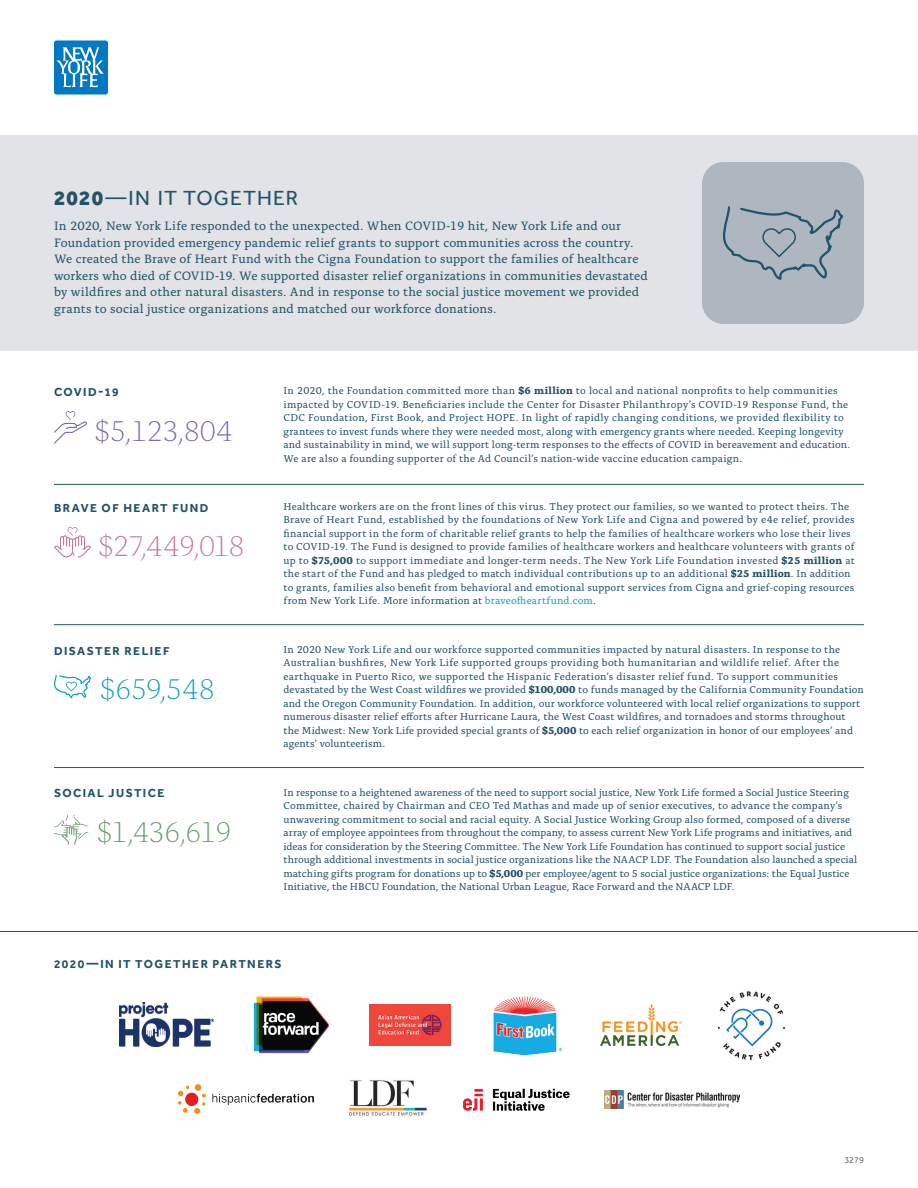
<style>
.page{position:relative;width:918px;height:1188px;background:#fff}
.page>*{position:absolute;margin:0;border:0;box-sizing:border-box;transform-origin:0 0}
.Callout__Alda_Light{font:300 30px "Alda OT";letter-spacing:-.06em;color:#c77a90}
.Callout__Alda_Light-2{font:300 30px "Alda OT";letter-spacing:-.025em;color:#726cb1}
.Callout__Alda_Light-3{font:300 30px "Alda OT";letter-spacing:-.045em;color:#6d9b70}
.Callout__Alda_Light-4{font:300 30px "Alda OT";letter-spacing:-.03em;color:#159ebf}
.Title__Effra_Regular{font:21px "NYLIC Effra";letter-spacing:.05em;color:#225367}
.Body__Alda_Regular_8{font:12.75px/16.5px "Alda OT";letter-spacing:.005em;color:#225367}
.Head__Effra_Bold_All{font:700 12px "NYLIC Effra";letter-spacing:.12em;color:#225367}
.Body__Alda_Regular_8-2{font:10.5px/13.5px "Alda OT";letter-spacing:.01em;color:#225367}
.Code__Alda_Light_8_1{font:9px "NYLIC Effra";color:#6c6d70}
.s1{font-family:"Effra";font-weight:800}
.s2{font-weight:700}
.s3{color:#159ebf}
</style>
<div class="page">
<div style="left:0;top:135px;width:918px;height:216px;background:#e1e3e7"></div>
<div style="left:702px;top:162px;width:162px;height:162px;background:#aeb7c0;border-radius:22px"></div>
<hr style="left:0;top:931px;width:918px;height:1px;background:#225367">
<svg style="left:723px;top:206px;width:120px;height:74px"></svg>
<div style="left:54px;top:41px;width:54px;height:53px;background:#0079c2;border-radius:3px"></div>
<svg style="left:56px;top:47px;width:48px;height:40px"></svg>
<hr style="left:54px;top:484px;width:810px;height:1px;background:#225367">
<hr style="left:54px;top:624px;width:810px;height:1px;background:#225367">
<hr style="left:54px;top:767px;width:810px;height:1px;background:#225367">
<svg style="left:54px;top:411px;width:33px;height:33px"></svg>
<svg style="left:54px;top:527px;width:37px;height:30px"></svg>
<svg style="left:54px;top:675px;width:37px;height:23px"></svg>
<svg style="left:54px;top:815px;width:34px;height:30px"></svg>
<img style="left:605px;top:1090px;width:135px;height:18px">
<img style="left:463px;top:1088px;width:107px;height:23px">
<img style="left:178px;top:1085px;width:135px;height:29px">
<img style="left:349px;top:1080px;width:78px;height:36px">
<img style="left:717px;top:991px;width:68px;height:70px">
<img style="left:600px;top:1004px;width:81px;height:42px">
<img style="left:119px;top:1003px;width:95px;height:44px">
<img style="left:253px;top:996px;width:76px;height:58px">
<img style="left:370px;top:1005px;width:81px;height:40px">
<img style="left:494px;top:996px;width:67px;height:58px">
<p class="Title__Effra_Regular" style="left:54px;top:186px;width:246px"><span class="s1">2020</span>—IN IT TOGETHER</p>
<p class="Body__Alda_Regular_8" style="left:54px;top:219px;width:595px">In 2020, New York Life responded to the unexpected. When COVID-19 hit, New York Life and our Foundation provided emergency pandemic relief grants to support communities across the country.<br>We created the Brave of Heart Fund with the Cigna Foundation to support the families of healthcare workers who died of COVID-19. We supported disaster relief organizations in communities devastated by wildfires and other natural disasters. And in response to the social justice movement we provided grants to social justice organizations and matched our workforce donations.</p>
<p class="Head__Effra_Bold_All" style="left:54px;top:384px;width:66px">COVID-19</p>
<p class="Body__Alda_Regular_8-2" style="left:284px;top:385px;width:568px">In 2020, the Foundation committed more than <span class="s2">$6 million</span> to local and national nonprofits to help communities impacted by COVID-19. Beneficiaries include the Center for Disaster Philanthropy’s COVID-19 Response Fund, the CDC Foundation, First Book, and Project HOPE. In light of rapidly changing conditions, we provided flexibility to grantees to invest funds where they were needed most, along with emergency grants where needed. Keeping longevity and sustainability in mind, we will support long-term responses to the effects of COVID in bereavement and education.<br>We are also a founding supporter of the Ad Council’s nation-wide vaccine education campaign.</p>
<p class="Body__Alda_Regular_8-2" style="left:284px;top:501px;width:573px">Healthcare workers are on the front lines of this virus. They protect our families, so we wanted to protect theirs. The Brave of Heart Fund, established by the foundations of New York Life and Cigna and powered by e4e relief, provides financial support in the form of charitable relief grants to help the families of healthcare workers who lose their lives to COVID-19. The Fund is designed to provide families of healthcare workers and healthcare volunteers with grants of up to <span class="s2">$75,000</span> to support immediate and longer-term needs. The New York Life Foundation invested <span class="s2">$25 million</span> at the start of the Fund and has pledged to match individual contributions up to an additional <span class="s2">$25 million</span>. In addition to grants, families also benefit from behavioral and emotional support services from Cigna and grief-coping resources from New York Life. More information at <span class="s3">braveofheartfund.com</span>.</p>
<p class="Callout__Alda_Light-2" style="left:94px;top:418px;width:141px">$5,123,804</p>
<p class="Head__Effra_Bold_All" style="left:54px;top:500px;width:156px">BRAVE OF HEART FUND</p>
<p class="Callout__Alda_Light" style="left:97px;top:534px;width:149px">$27,449,018</p>
<p class="Head__Effra_Bold_All" style="left:54px;top:643px;width:117px">DISASTER RELIEF</p>
<p class="Callout__Alda_Light-4" style="left:99px;top:676px;width:117px">$659,548</p>
<p class="Head__Effra_Bold_All" style="left:54px;top:786px;width:112px">SOCIAL JUSTICE</p>
<p class="Callout__Alda_Light-3" style="left:96px;top:819px;width:137px">$1,436,619</p>
<p class="Body__Alda_Regular_8-2" style="left:284px;top:643px;width:582px">In 2020 New York Life and our workforce supported communities impacted by natural disasters. In response to the Australian bushfires, New York Life supported groups providing both humanitarian and wildlife relief. After the earthquake in Puerto Rico, we supported the Hispanic Federation’s disaster relief fund. To support communities devastated by the West Coast wildfires we provided <span class="s2">$100,000</span> to funds managed by the California Community Foundation and the Oregon Community Foundation. In addition, our workforce volunteered with local relief organizations to support numerous disaster relief efforts after Hurricane Laura, the West Coast wildfires, and tornadoes and storms throughout<br>the Midwest: New York Life provided special grants of <span class="s2">$5,000</span> to each relief organization in honor of our employees’ and agents’ volunteerism.</p>
<p class="Body__Alda_Regular_8-2" style="left:284px;top:786px;width:575px">In response to a heightened awareness of the need to support social justice, New York Life formed a Social Justice Steering Committee, chaired by Chairman and CEO Ted Mathas and made up of senior executives, to advance the company’s unwavering commitment to social and racial equity. A Social Justice Working Group also formed, composed of a diverse array of employee appointees from throughout the company, to assess current New York Life programs and initiatives, and ideas for consideration by the Steering Committee. The New York Life Foundation has continued to support social justice through additional investments in social justice organizations like the NAACP LDF. The Foundation also launched a special matching gifts program for donations up to <span class="s2">$5,000</span> per employee/agent to 5 social justice organizations: the Equal Justice Initiative, the HBCU Foundation, the National Urban League, Race Forward and the NAACP LDF.</p>
<p class="Head__Effra_Bold_All" style="left:54px;top:957px;width:229px">2020—IN IT TOGETHER PARTNERS</p>
<p class="Code__Alda_Light_8_1" style="left:844px;top:1154px;width:21px">3279</p>
</div>
